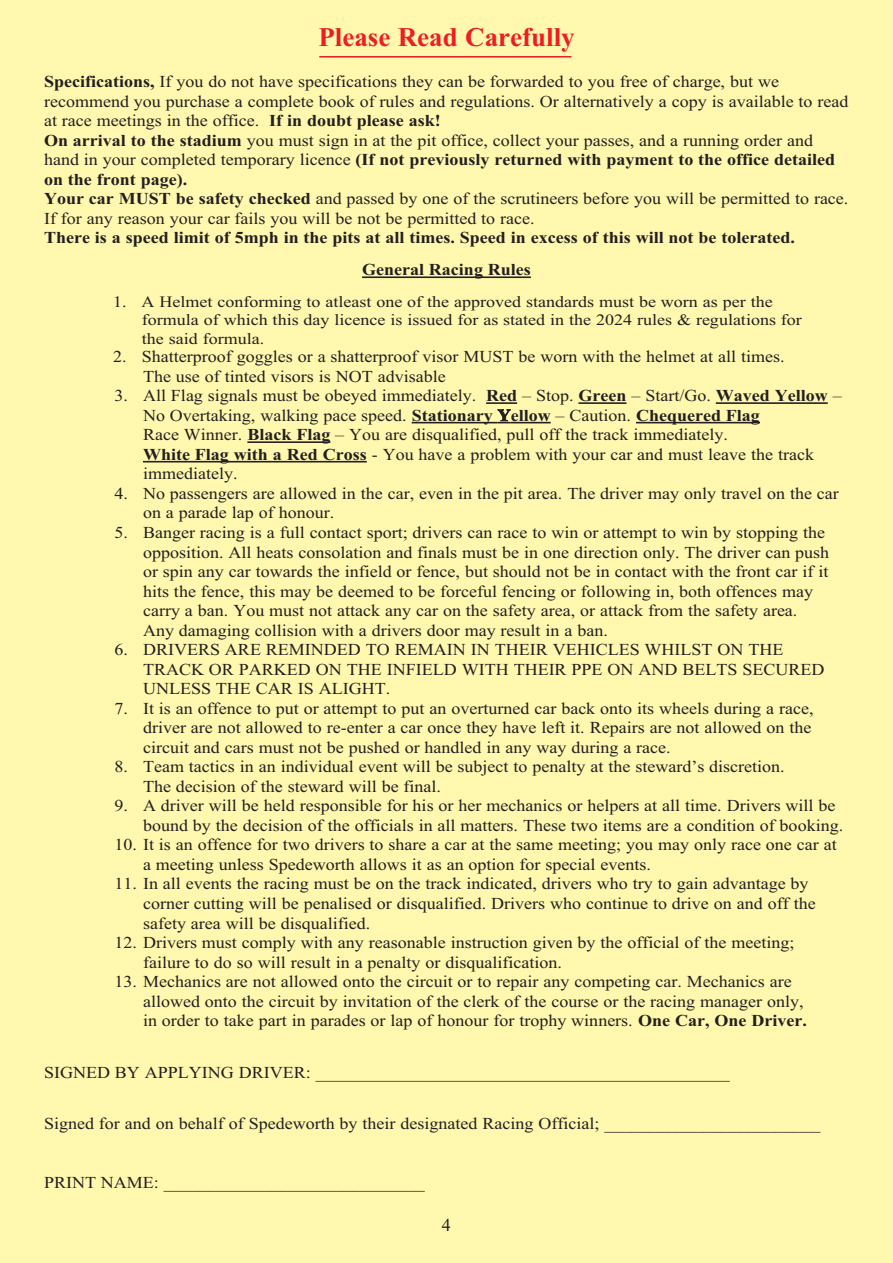
<style>
.page{position:relative;width:893px;height:1263px;background:#fff8ae}
.page>*{position:absolute;margin:0;border:0;box-sizing:border-box;transform-origin:0 0}
.t1{font:700 27px "Times New Roman";color:#ee1d23}
.t2{font:18px "Times New Roman";color:#231f20}
.t3{font:16.8px/19.5px "Times New Roman";color:#231f20;scale:1.08 1}
.t4{font:16.8px/19.5px "Times New Roman PS Bold MT OTF";color:#231f20;scale:1.08 1}
.t5{font:15.9px/18.6px "Times New Roman";color:#231f20;scale:1.13 1}
.s1{font-family:"Times New Roman PS Bold MT OTF"}
.s2{font-family:"Times New Roman"}
.s3{font-weight:700}
</style>
<div class="page">
<hr style="left:362px;top:276px;width:169px;height:2px;background:#231f20">
<hr style="left:486px;top:402px;width:31px;height:2px;background:#231f20">
<hr style="left:578px;top:402px;width:48px;height:2px;background:#231f20">
<hr style="left:716px;top:402px;width:112px;height:2px;background:#231f20">
<hr style="left:412px;top:422px;width:86px;height:1px;background:#231f20">
<svg style="left:498px;top:422px;width:13px;height:1px"></svg>
<hr style="left:511px;top:422px;width:40px;height:1px;background:#231f20">
<hr style="left:636px;top:422px;width:124px;height:1px;background:#231f20">
<hr style="left:247px;top:441px;width:83px;height:2px;background:#231f20">
<hr style="left:143px;top:461px;width:224px;height:1px;background:#231f20">
<hr style="left:319px;top:56px;width:252px;height:1px;background:#ee1d23">
<h1 class="t1" style="left:318px;top:28px;width:258px">Please Read Carefully</h1>
<p class="t3" style="left:44px;top:73px;width:746px"><span class="s1">Specifications,</span> If you do not have specifications they can be forwarded to you free of charge, but we recommend you purchase a complete book of rules and regulations. Or alternatively a copy is available to read at race meetings in the office. <span class="s1">If in doubt please ask!<br>On arrival to the stadium</span> you must sign in at the pit office, collect your passes, and a running order and</p>
<p class="t4" style="left:44px;top:152px;width:734px"><span class="s2">hand in your completed temporary licence</span> (If not previously returned with payment to the office detailed on the front page).</p>
<p class="t3" style="left:44px;top:190px;width:746px"><span class="s1">Your car MUST be safety checked</span> and passed by one of the scrutineers before you will be permitted to race.<br>If for any reason your car fails you will be not be permitted to race.</p>
<p class="t4" style="left:362px;top:224px;width:402px;line-height:32.1px;text-indent:-318px">There is a speed limit of 5mph in the pits at all times. Speed in excess of this will not be tolerated.<br>General Racing Rules</p>
<p class="t5" style="left:142px;top:293px;width:586px;text-indent:-29px">1. A Helmet conforming to atleast one of the approved standards must be worn as per the formula of which this day licence is issued for as stated in the 2024 rules &amp; regulations for the said formula.</p>
<p class="t3" style="left:143px;top:348px;width:596px;text-indent:-30px">2. Shatterproof goggles or a shatterproof visor MUST be worn with the helmet at all times.<br>The use of tinted visors is NOT advisable</p>
<p class="t3" style="left:143px;top:387px;width:648px;text-indent:-28px">3. All Flag signals must be obeyed immediately. <span class="s3">Red</span> – Stop. <span class="s3">Green</span> – Start/Go. <span class="s3">Waved Yellow</span> – No Overtaking, walking pace speed. <span class="s1">Stationary</span> <span class="s3">Yellow</span> – Caution. <span class="s3">Chequered Flag<br></span>Race Winner. <span class="s3">Black Flag</span> – You are disqualified, pull off the track immediately.<br><span class="s3">White Flag with a Red Cross</span> - You have a problem with your car and must leave the track immediately.</p>
<p class="t3" style="left:143px;top:485px;width:646px;text-indent:-28px">4. No passengers are allowed in the car, even in the pit area. The driver may only travel on the car on a parade lap of honour.</p>
<p class="t3" style="left:143px;top:524px;width:637px;text-indent:-28px">5. Banger racing is a full contact sport; drivers can race to win or attempt to win by stopping the opposition. All heats consolation and finals must be in one direction only. The driver can push or spin any car towards the infield or fence, but should not be in contact with the front car if it hits the fence, this may be deemed to be forceful fencing or following in, both offences may carry a ban. You must not attack any car on the safety area, or attack from the safety area.<br>Any damaging collision with a drivers door may result in a ban.</p>
<p class="t3" style="left:143px;top:641px;width:632px;text-indent:-28px">6. DRIVERS ARE REMINDED TO REMAIN IN THEIR VEHICLES WHILST ON THE<br>TRACK OR PARKED ON THE INFIELD WITH THEIR PPE ON AND BELTS SECURED<br>UNLESS THE CAR IS ALIGHT.</p>
<p class="t3" style="left:143px;top:700px;width:622px;text-align:justify;text-indent:-28px">7. It is an offence to put or attempt to put an overturned car back onto its wheels during a race, driver are not allowed to re-enter a car once they have left it. Repairs are not allowed on the circuit and cars must not be pushed or handled in any way during a race.</p>
<p class="t3" style="left:143px;top:758px;width:596px;text-indent:-28px">8. Team tactics in an individual event will be subject to penalty at the steward’s discretion.<br>The decision of the steward will be final.</p>
<p class="t3" style="left:143px;top:797px;width:650px;text-indent:-28px">9. A driver will be held responsible for his or her mechanics or helpers at all time. Drivers will be bound by the decision of the officials in all matters. These two items are a condition of booking.</p>
<p class="t3" style="left:143px;top:837px;width:644px;text-indent:-28px">10. It is an offence for two drivers to share a car at the same meeting; you may only race one car at a meeting unless Spedeworth allows it as an option for special events.</p>
<p class="t3" style="left:143px;top:876px;width:624px;text-indent:-28px">11. In all events the racing must be on the track indicated, drivers who try to gain advantage by corner cutting will be penalised or disqualified. Drivers who continue to drive on and off the safety area will be disqualified.</p>
<p class="t3" style="left:143px;top:934px;width:605px;text-indent:-28px">12. Drivers must comply with any reasonable instruction given by the official of the meeting; failure to do so will result in a penalty or disqualification.</p>
<p class="t3" style="left:143px;top:973px;width:616px;text-indent:-28px">13. Mechanics are not allowed onto the circuit or to repair any competing car. Mechanics are allowed onto the circuit by invitation of the clerk of the course or the racing manager only, in order to take part in parades or lap of honour for trophy winners. <span class="s1">One Car, One Driver.</span></p>
<p class="t3" style="left:44px;top:1064px;width:636px">SIGNED BY APPLYING DRIVER: ______________________________________________</p>
<p class="t3" style="left:44px;top:1115px;width:720px">Signed for and on behalf of Spedeworth by their designated Racing Official; ________________________</p>
<p class="t3" style="left:44px;top:1174px;width:354px">PRINT NAME: _____________________________</p>
<p class="t2" style="left:442px;top:1218px;width:10px">4</p>
</div>
